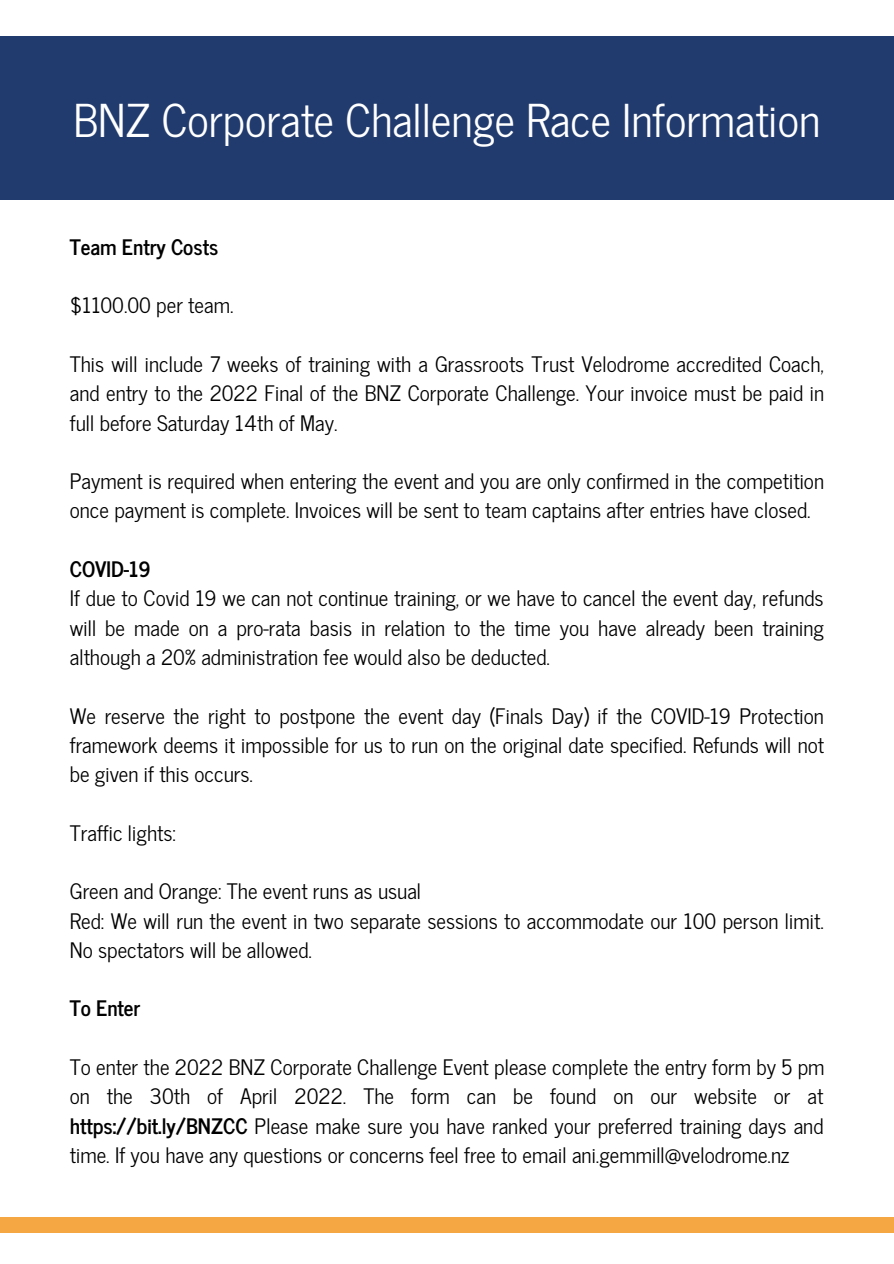
<style>
.page{position:relative;width:894px;height:1264px;background:#fff}
.page>*{position:absolute;margin:0;border:0;box-sizing:border-box;transform-origin:0 0}
.t1{font:44.85px "News Cycle";color:#fff}
.t2{font:21.15px/29.2px "News Cycle";color:#000;text-align:justify}
.t3{font:700 21.15px "News Cycle";color:#000}
.s1{font-weight:700}
</style>
<div class="page">
<div style="left:0;top:1217px;width:893px;height:15px;background:#f4a743"></div>
<div style="left:0;top:36px;width:893px;height:164px;background:#213b6e"></div>
<p class="t1" style="left:73px;top:81px;width:748px">BNZ Corporate Challenge Race Information</p>
<p class="t3" style="left:70px;top:228px;width:150px">Team Entry Costs</p>
<p class="t2" style="left:70px;top:289px;width:165px">$1100.00 per team.</p>
<p class="t2" style="left:70px;top:348px;width:755px">This will include 7 weeks of training with a Grassroots Trust Velodrome accredited Coach, and entry to the 2022 Final of the BNZ Corporate Challenge. Your invoice must be paid in full before Saturday 14th of May.</p>
<p class="t2" style="left:70px;top:465px;width:755px">Payment is required when entering the event and you are only confirmed in the competition once payment is complete. Invoices will be sent to team captains after entries have closed.</p>
<p class="t3" style="left:70px;top:550px;width:82px">COVID-19</p>
<p class="t2" style="left:70px;top:582px;width:755px">If due to Covid 19 we can not continue training, or we have to cancel the event day, refunds will be made on a pro-rata basis in relation to the time you have already been training although a 20% administration fee would also be deducted.</p>
<p class="t2" style="left:70px;top:699px;width:755px">We reserve the right to postpone the event day (Finals Day) if the COVID-19 Protection framework deems it impossible for us to run on the original date specified. Refunds will not be given if this occurs.</p>
<p class="t2" style="left:70px;top:816px;width:108px">Traffic lights:</p>
<p class="t2" style="left:70px;top:875px;width:353px">Green and Orange: The event runs as usual</p>
<p class="t2" style="left:70px;top:904px;width:755px">Red: We will run the event in two separate sessions to accommodate our 100 person limit.<br>No spectators will be allowed.</p>
<p class="t3" style="left:70px;top:989px;width:72px">To Enter</p>
<p class="t2" style="left:70px;top:1051px;width:756px">To enter the 2022 BNZ Corporate Challenge Event please complete the entry form by 5 pm on the 30th of April 2022. The form can be found on our website or at <span class="s1">https://bit.ly/BNZCC</span> Please make sure you have ranked your preferred training days and time. If you have any questions or concerns feel free to email ani.gemmill@velodrome.nz</p>
</div>
